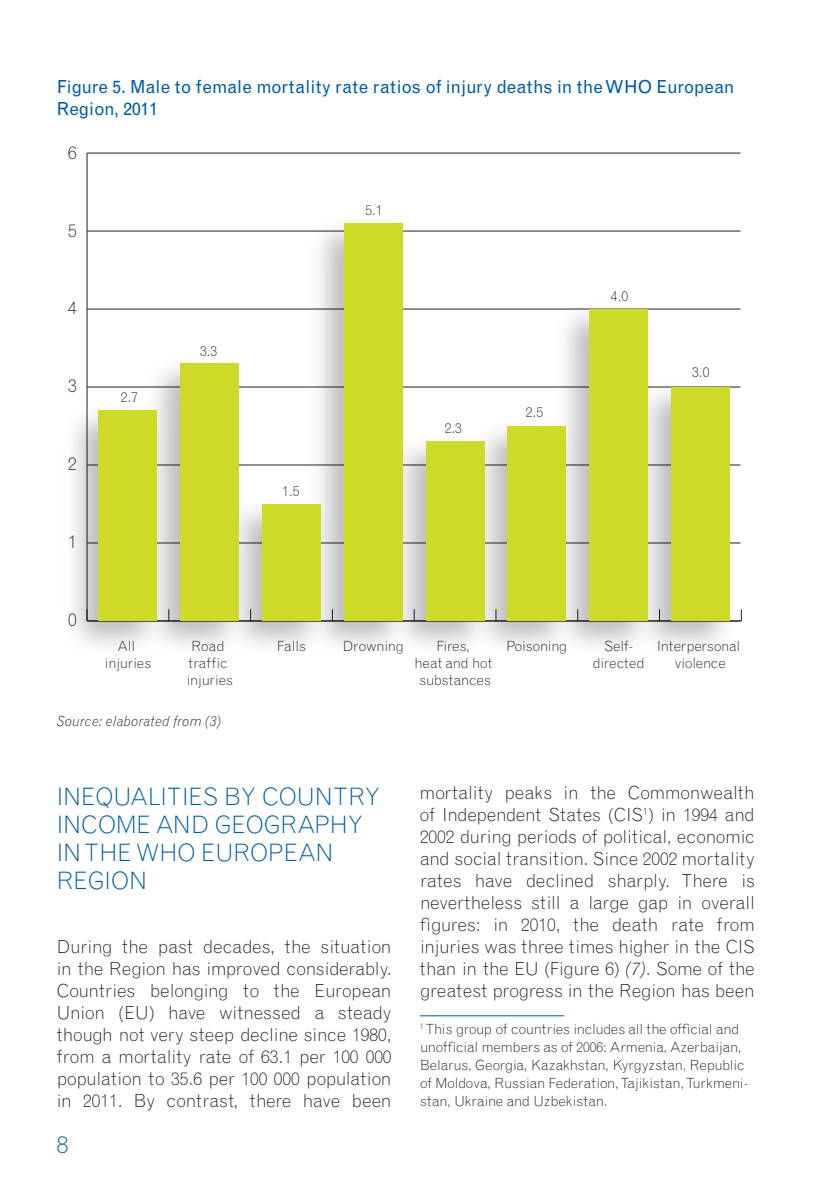
<style>
.page{position:relative;width:840px;height:1191px;background:#fff}
.page>*{position:absolute;margin:0;border:0;box-sizing:border-box;transform-origin:0 0}
.t1{font:300 24px/28px "Grotesque";color:#015ca7}
.t2{font:300 18px/22px "Grotesque";letter-spacing:-.01em;color:#231f20;text-align:justify}
.t3{font:18px/22px "Grotesque";color:#015ca7}
.t4{font:300 14px/16.8px "Grotesque";letter-spacing:-.01em;color:#231f20;text-align:center}
.t5{font:italic 300 14px "Grotesque";letter-spacing:.01em;color:#231f20}
.s1{font-style:italic}
</style>
<div class="page">
<hr style="left:420px;top:1015px;width:144px;height:1px;background:#015ca7">
<hr style="left:86px;top:153px;width:1px;height:468px;background:#231f20">
<hr style="left:87px;top:153px;width:653px;height:1px;background:#231f20">
<img style="left:74px;top:207px;width:668px;height:439px">
<div style="left:98px;top:410px;width:59px;height:211px;background:#cddb28"></div>
<div style="left:180px;top:363px;width:59px;height:258px;background:#cddb28"></div>
<div style="left:262px;top:504px;width:59px;height:117px;background:#cddb28"></div>
<div style="left:343px;top:223px;width:59px;height:398px;background:#cddb28"></div>
<div style="left:425px;top:441px;width:59px;height:180px;background:#cddb28"></div>
<div style="left:507px;top:426px;width:59px;height:195px;background:#cddb28"></div>
<div style="left:589px;top:309px;width:58px;height:312px;background:#cddb28"></div>
<div style="left:670px;top:387px;width:59px;height:234px;background:#cddb28"></div>
<p class="t3" style="left:57px;top:76px;width:679px">Figure 5. Male to female mortality rate ratios of injury deaths in the WHO European<br>Region, 2011</p>
<p class="t2" style="left:68px;top:141px;width:10px">6</p>
<p class="t2" style="left:68px;top:219px;width:10px">5</p>
<p class="t2" style="left:68px;top:297px;width:10px">4</p>
<p class="t2" style="left:68px;top:375px;width:10px">3</p>
<p class="t2" style="left:68px;top:453px;width:10px">2</p>
<p class="t2" style="left:68px;top:531px;width:10px">1</p>
<p class="t4" style="left:121px;top:389px;width:19px">2.7</p>
<p class="t4" style="left:200px;top:343px;width:19px">3.3</p>
<p class="t4" style="left:282px;top:482px;width:19px">1.5</p>
<p class="t4" style="left:365px;top:202px;width:19px">5.1</p>
<p class="t4" style="left:444px;top:420px;width:19px">2.3</p>
<p class="t4" style="left:525px;top:404px;width:19px">2.5</p>
<p class="t4" style="left:610px;top:288px;width:19px">4.0</p>
<p class="t4" style="left:691px;top:363px;width:19px">3.0</p>
<p class="t2" style="left:68px;top:609px;width:10px">0</p>
<p class="t4" style="left:105px;top:638px;width:48px">All injuries</p>
<p class="t4" style="left:191px;top:638px;width:35px">Road</p>
<p class="t4" style="left:277px;top:638px;width:30px">Falls</p>
<p class="t4" style="left:342px;top:638px;width:62px">Drowning</p>
<p class="t4" style="left:186px;top:654px;width:48px;text-align:left">traffic injuries</p>
<p class="t5" style="left:57px;top:712px;width:166px">Source: elaborated from (3)</p>
<p class="t4" style="left:436px;top:638px;width:35px">Fires,</p>
<p class="t4" style="left:506px;top:638px;width:62px">Poisoning</p>
<p class="t4" style="left:414px;top:654px;width:79px">heat and hot substances</p>
<p class="t4" style="left:592px;top:638px;width:53px">Self&shy;directed</p>
<p class="t4" style="left:656px;top:638px;width:85px">Interpersonal violence</p>
<h1 class="t1" style="left:57px;top:783px;width:325px">INEQUALITIES BY COUNTRY<br>INCOME AND GEOGRAPHY<br>IN THE WHO EUROPEAN<br>REGION</h1>
<p class="t2" style="left:57px;top:936px;width:336px">During the past decades, the situation in the Region has improved considerably.<br>Countries belonging to the European Union (EU) have witnessed a steady though not very steep decline since 1980, from a mortality rate of 63.1 per 100 000 population to 35.6 per 100 000 population in 2011. By contrast, there have been</p>
<p class="t2" style="left:68px;top:966px;width:10px">5</p>
<p class="t2" style="left:68px;top:1044px;width:10px">4</p>
<h1 class="t1" style="left:57px;top:1130px;width:13px">8</h1>
<p class="t2" style="left:420px;top:782px;width:336px">mortality peaks in the Commonwealth of Independent States (CIS<sup>1</sup>) in 1994 and 2002 during periods of political, economic and social transition. Since 2002 mortality rates have declined sharply. There is nevertheless still a large gap in overall figures: in 2010, the death rate from injuries was three times higher in the CIS than in the EU (Figure 6) <span class="s1">(7)</span>. Some of the greatest progress in the Region has been</p>
<p class="t4" style="left:420px;top:1019px;width:329px;line-height:18px;text-align:left"><sup>1</sup> This group of countries includes all the official and unofficial members as of 2006: Armenia, Azerbaijan, Belarus, Georgia, Kazakhstan, Kyrgyzstan, Republic of Moldova, Russian Federation, Tajikistan, Turkmeni&shy;stan, Ukraine and Uzbekistan.</p>
</div>
